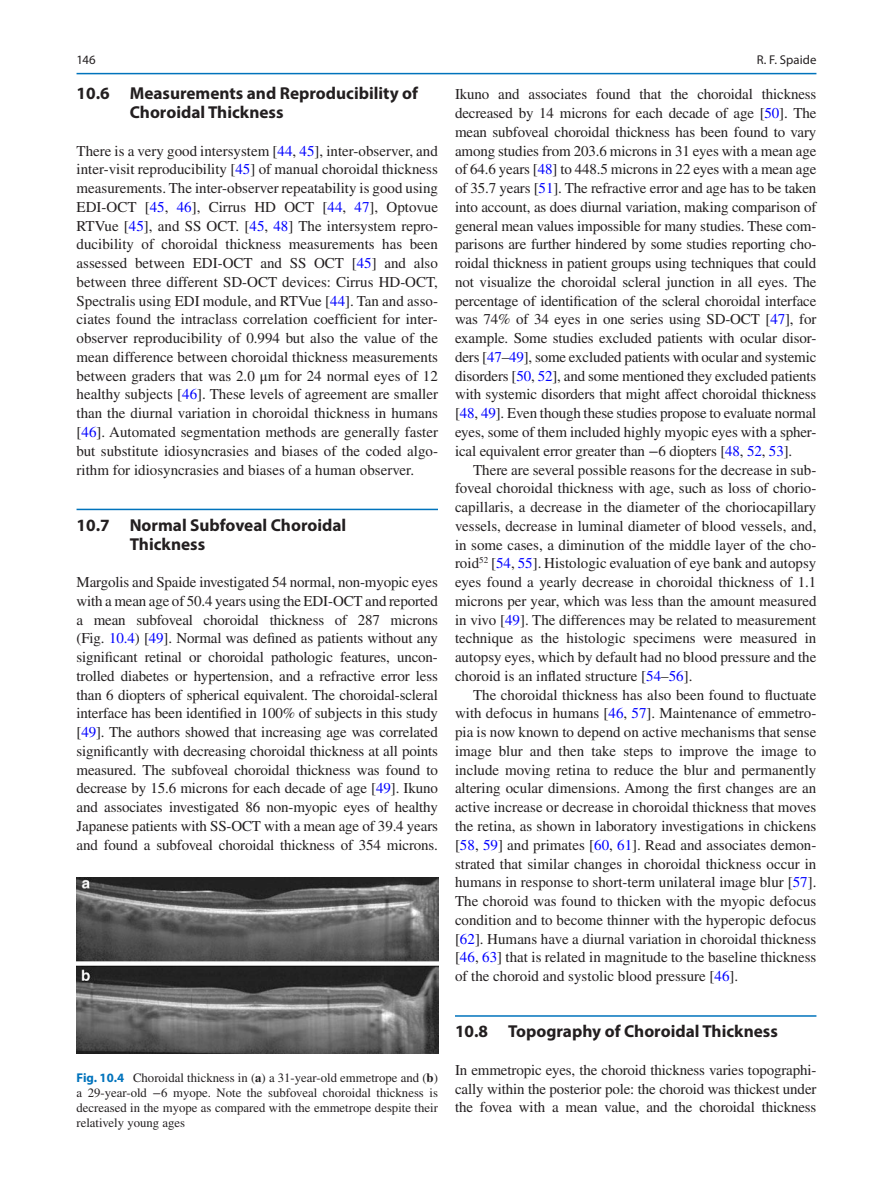
<style>
.page{position:relative;width:893px;height:1187px;background:#fff}
.page>*{position:absolute;margin:0;border:0;box-sizing:border-box;transform-origin:0 0}
.t1{font:700 17.25px/18.8px "Myriad Pro";color:#231f20}
.t2{font:15px/18.8px "Times LT Std";letter-spacing:-.01em;color:#231f20;text-align:justify}
.t3{font:12.75px/15px "Times LT Std";color:#231f20;text-align:justify}
.t4{font:12.75px "Myriad Pro Regular 2";letter-spacing:.01em;color:#231f20}
.t5{font:12.75px "Myriad Pro";color:#231f20}
.s1{color:#00f}
.s2{font-family:"STIX General"}
.s3{font-family:"Myriad Pro";font-weight:700;color:#0073bc}
.s4{font-weight:700}
</style>
<div class="page">
<hr style="left:77px;top:508px;width:361px;height:2px;background:#0073bc">
<hr style="left:455px;top:1015px;width:361px;height:1px;background:#0073bc">
<img style="left:77px;top:877px;width:361px;height:176px">
<hr style="left:77px;top:73px;width:739px;height:1px;background:#0073bc">
<p class="t5" style="left:77px;top:52px;width:21px">146</p>
<p class="t1" style="left:130px;top:84px;width:290px;text-indent:-53px">10.6 Measurements and Reproducibility of<br>Choroidal Thickness</p>
<p class="t2" style="left:77px;top:141px;width:363px">There is a very good intersystem [<span class="s1">44</span>, <span class="s1">45</span>], inter-observer, and inter-visit reproducibility [<span class="s1">45</span>] of manual choroidal thickness measurements. The inter-observer repeatability is good using EDI-OCT [<span class="s1">45</span>, <span class="s1">46</span>], Cirrus HD OCT [<span class="s1">44</span>, <span class="s1">47</span>], Optovue RTVue [<span class="s1">45</span>], and SS OCT. [<span class="s1">45</span>, <span class="s1">48</span>] The intersystem repro&shy;ducibility of choroidal thickness measurements has been assessed between EDI-OCT and SS OCT [<span class="s1">45</span>] and also between three different SD-OCT devices: Cirrus HD-OCT, Spectralis using EDI module, and RTVue [<span class="s1">44</span>]. Tan and asso&shy;ciates found the intraclass correlation coefficient for inter&shy;observer reproducibility of 0.994 but also the value of the mean difference between choroidal thickness measurements between graders that was 2.0 <span class="s2">μ</span>m for 24 normal eyes of 12 healthy subjects [<span class="s1">46</span>]. These levels of agreement are smaller than the diurnal variation in choroidal thickness in humans [<span class="s1">46</span>]. Automated segmentation methods are generally faster but substitute idiosyncrasies and biases of the coded algo&shy;rithm for idiosyncrasies and biases of a human observer.</p>
<p class="t1" style="left:130px;top:515px;width:218px;text-indent:-53px">10.7 Normal Subfoveal Choroidal<br>Thickness</p>
<p class="t2" style="left:77px;top:572px;width:363px">Margolis and Spaide investigated 54 normal, non-myopic eyes with a mean age of 50.4 years using the EDI-OCT and reported a mean subfoveal choroidal thickness of 287 microns (Fig. <span class="s1">10.4</span>) [<span class="s1">49</span>]. Normal was defined as patients without any significant retinal or choroidal pathologic features, uncon&shy;trolled diabetes or hypertension, and a refractive error less than 6 diopters of spherical equivalent. The choroidal-scleral interface has been identified in 100% of subjects in this study [<span class="s1">49</span>]. The authors showed that increasing age was correlated significantly with decreasing choroidal thickness at all points measured. The subfoveal choroidal thickness was found to decrease by 15.6 microns for each decade of age [<span class="s1">49</span>]. Ikuno and associates investigated 86 non-myopic eyes of healthy Japanese patients with SS-OCT with a mean age of 39.4 years and found a subfoveal choroidal thickness of 354 microns.</p>
<p class="t3" style="left:77px;top:1070px;width:363px"><span class="s3">Fig. 10.4</span> Choroidal thickness in (<span class="s4">a</span>) a 31-year-old emmetrope and (<span class="s4">b</span>) a 29-year-old <span class="s2">−</span>6 myope. Note the subfoveal choroidal thickness is decreased in the myope as compared with the emmetrope despite their relatively young ages</p>
<p class="t4" style="left:757px;top:52px;width:61px">R. F. Spaide</p>
<p class="t2" style="left:455px;top:85px;width:363px">Ikuno and associates found that the choroidal thickness decreased by 14 microns for each decade of age [<span class="s1">50</span>]. The mean subfoveal choroidal thickness has been found to vary among studies from 203.6 microns in 31 eyes with a mean age of 64.6 years [<span class="s1">48</span>] to 448.5 microns in 22 eyes with a mean age of 35.7 years [<span class="s1">51</span>]. The refractive error and age has to be taken into account, as does diurnal variation, making comparison of general mean values impossible for many studies. These com&shy;parisons are further hindered by some studies reporting cho&shy;roidal thickness in patient groups using techniques that could not visualize the choroidal scleral junction in all eyes. The percentage of identification of the scleral choroidal interface was 74% of 34 eyes in one series using SD-OCT [<span class="s1">47</span>], for example. Some studies excluded patients with ocular disor&shy;ders [<span class="s1">47</span>–<span class="s1">49</span>], some excluded patients with ocular and systemic disorders [<span class="s1">50</span>, <span class="s1">52</span>], and some mentioned they excluded patients with systemic disorders that might affect choroidal thickness [<span class="s1">48</span>, <span class="s1">49</span>]. Even though these studies propose to evaluate normal eyes, some of them included highly myopic eyes with a spher&shy;ical equivalent error greater than <span class="s2">−</span>6 diopters [<span class="s1">48</span>, <span class="s1">52</span>, <span class="s1">53</span>].</p>
<p class="t2" style="left:455px;top:460px;width:363px;text-indent:18px">There are several possible reasons for the decrease in sub&shy;foveal choroidal thickness with age, such as loss of chorio&shy;capillaris, a decrease in the diameter of the choriocapillary vessels, decrease in luminal diameter of blood vessels, and, in some cases, a diminution of the middle layer of the cho&shy;roid<sup>52</sup> [<span class="s1">54</span>, <span class="s1">55</span>]. Histologic evaluation of eye bank and autopsy eyes found a yearly decrease in choroidal thickness of 1.1 microns per year, which was less than the amount measured in vivo [<span class="s1">49</span>]. The differences may be related to measurement technique as the histologic specimens were measured in autopsy eyes, which by default had no blood pressure and the choroid is an inflated structure [<span class="s1">54</span>–<span class="s1">56</span>].</p>
<p class="t2" style="left:455px;top:685px;width:363px;text-indent:18px">The choroidal thickness has also been found to fluctuate with defocus in humans [<span class="s1">46</span>, <span class="s1">57</span>]. Maintenance of emmetro&shy;pia is now known to depend on active mechanisms that sense image blur and then take steps to improve the image to include moving retina to reduce the blur and permanently altering ocular dimensions. Among the first changes are an active increase or decrease in choroidal thickness that moves the retina, as shown in laboratory investigations in chickens [<span class="s1">58</span>, <span class="s1">59</span>] and primates [<span class="s1">60</span>, <span class="s1">61</span>]. Read and associates demon&shy;strated that similar changes in choroidal thickness occur in humans in response to short-term unilateral image blur [<span class="s1">57</span>].<br>The choroid was found to thicken with the myopic defocus condition and to become thinner with the hyperopic defocus [<span class="s1">62</span>]. Humans have a diurnal variation in choroidal thickness [<span class="s1">46</span>, <span class="s1">63</span>] that is related in magnitude to the baseline thickness of the choroid and systolic blood pressure [<span class="s1">46</span>].</p>
<p class="t1" style="left:455px;top:1021px;width:324px">10.8 Topography of Choroidal Thickness</p>
<p class="t2" style="left:455px;top:1060px;width:363px">In emmetropic eyes, the choroid thickness varies topographi&shy;cally within the posterior pole: the choroid was thickest under the fovea with a mean value, and the choroidal thickness</p>
</div>
